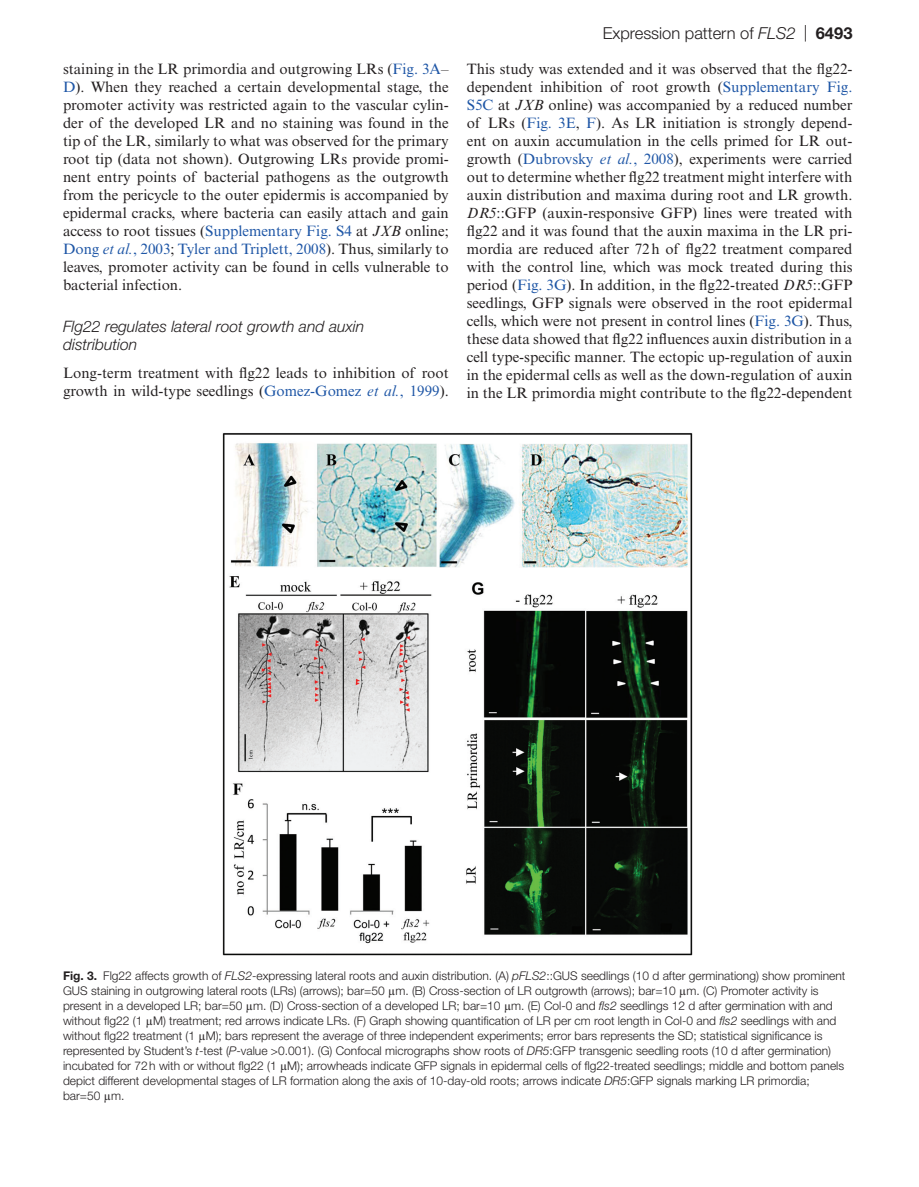
<style>
.page{position:relative;width:919px;height:1187px;background:#fff}
.page>*{position:absolute;margin:0;border:0;box-sizing:border-box;transform-origin:0 0}
.t1{font:300 16.5px "Helvetica Neue LT Std";color:#231f20}
.t2{font:italic 300 15.75px/18px "Helvetica Neue LT Std";color:#231f20}
.t3{font:15px/18px "Times New Roman MT Std";color:#231f20;text-align:justify}
.t4{font:300 12px/15px "Helvetica Neue LT Std";color:#231f20}
.s1{color:#1e56a6}
.s2{font-style:italic}
.s3{font-style:italic;color:#1e56a6}
.s4{font-weight:700}
.s5{font-family:"Gandhari Unicode";font-weight:400}
</style>
<div class="page">
<img style="left:223px;top:433px;width:469px;height:522px">
<p class="t3" style="left:63px;top:60px;width:387px">staining in the LR primordia and outgrowing LRs (<span class="s1">Fig. 3A</span>– <span class="s1">D</span>). When they reached a certain developmental stage, the promoter activity was restricted again to the vascular cylin&shy;der of the developed LR and no staining was found in the tip of the LR, similarly to what was observed for the primary root tip (data not shown). Outgrowing LRs provide promi&shy;nent entry points of bacterial pathogens as the outgrowth from the pericycle to the outer epidermis is accompanied by epidermal cracks, where bacteria can easily attach and gain access to root tissues (<span class="s1">Supplementary Fig. S4</span> at <span class="s2">JXB</span> online; <span class="s1">Dong</span> <span class="s3">et al.</span><span class="s1">, 2003</span>; <span class="s1">Tyler and Triplett, 2008</span>). Thus, similarly to leaves, promoter activity can be found in cells vulnerable to bacterial infection.</p>
<p class="t2" style="left:63px;top:317px;width:303px">Flg22 regulates lateral root growth and auxin distribution</p>
<p class="t3" style="left:63px;top:364px;width:387px">Long-term treatment with flg22 leads to inhibition of root growth in wild-type seedlings (<span class="s1">Gomez-Gomez</span> <span class="s3">et al.</span><span class="s1">, 1999</span>).</p>
<p class="t1" style="left:602px;top:23px;width:251px">Expression pattern of <span class="s2">FLS2</span> | <span class="s4">6493</span></p>
<p class="t3" style="left:466px;top:60px;width:387px">This study was extended and it was observed that the flg22- dependent inhibition of root growth (<span class="s1">Supplementary Fig.<br>S5C</span> at <span class="s2">JXB</span> online) was accompanied by a reduced number of LRs (<span class="s1">Fig. 3E</span>, <span class="s1">F</span>). As LR initiation is strongly depend&shy;ent on auxin accumulation in the cells primed for LR out&shy;growth (<span class="s1">Dubrovsky</span> <span class="s3">et al.</span><span class="s1">, 2008</span>), experiments were carried out to determine whether flg22 treatment might interfere with auxin distribution and maxima during root and LR growth.<br><span class="s2">DR5</span>::GFP (auxin-responsive GFP) lines were treated with flg22 and it was found that the auxin maxima in the LR pri&shy;mordia are reduced after 72h of flg22 treatment compared with the control line, which was mock treated during this period (<span class="s1">Fig. 3G</span>). In addition, in the flg22-treated <span class="s2">DR5</span>::GFP seedlings, GFP signals were observed in the root epidermal cells, which were not present in control lines (<span class="s1">Fig. 3G</span>). Thus, these data showed that flg22 influences auxin distribution in a cell type-specific manner. The ectopic up-regulation of auxin in the epidermal cells as well as the down-regulation of auxin in the LR primordia might contribute to the flg22-dependent</p>
<p class="t4" style="left:63px;top:967px;width:783px"><span class="s4">Fig. 3.</span> Flg22 affects growth of <span class="s2">FLS2</span>-expressing lateral roots and auxin distribution. (A) <span class="s2">pFLS2</span>::GUS seedlings (10 d after germinationg) show prominent GUS staining in outgrowing lateral roots (LRs) (arrows); bar=50 <span class="s5">μ</span>m. (B) Cross-section of LR outgrowth (arrows); bar=10 <span class="s5">μ</span>m. (C) Promoter activity is present in a developed LR; bar=50 <span class="s5">μ</span>m. (D) Cross-section of a developed LR; bar=10 <span class="s5">μ</span>m. (E) Col-0 and <span class="s2">fls2</span> seedlings 12 d after germination with and without flg22 (1 <span class="s5">μ</span>M) treatment; red arrows indicate LRs. (F) Graph showing quantification of LR per cm root length in Col-0 and <span class="s2">fls2</span> seedlings with and without flg22 treatment (1 <span class="s5">μ</span>M); bars represent the average of three independent experiments; error bars represents the SD; statistical significance is represented by Student’s <span class="s2">t</span>-test (<span class="s2">P</span>-value &gt;0.001). (G) Confocal micrographs show roots of <span class="s2">DR5</span>:GFP transgenic seedling roots (10 d after germination) incubated for 72h with or without flg22 (1 <span class="s5">μ</span>M); arrowheads indicate GFP signals in epidermal cells of flg22-treated seedlings; middle and bottom panels depict different developmental stages of LR formation along the axis of 10-day-old roots; arrows indicate <span class="s2">DR5</span>:GFP signals marking LR primordia; bar=50 <span class="s5">μ</span>m.</p>
</div>
